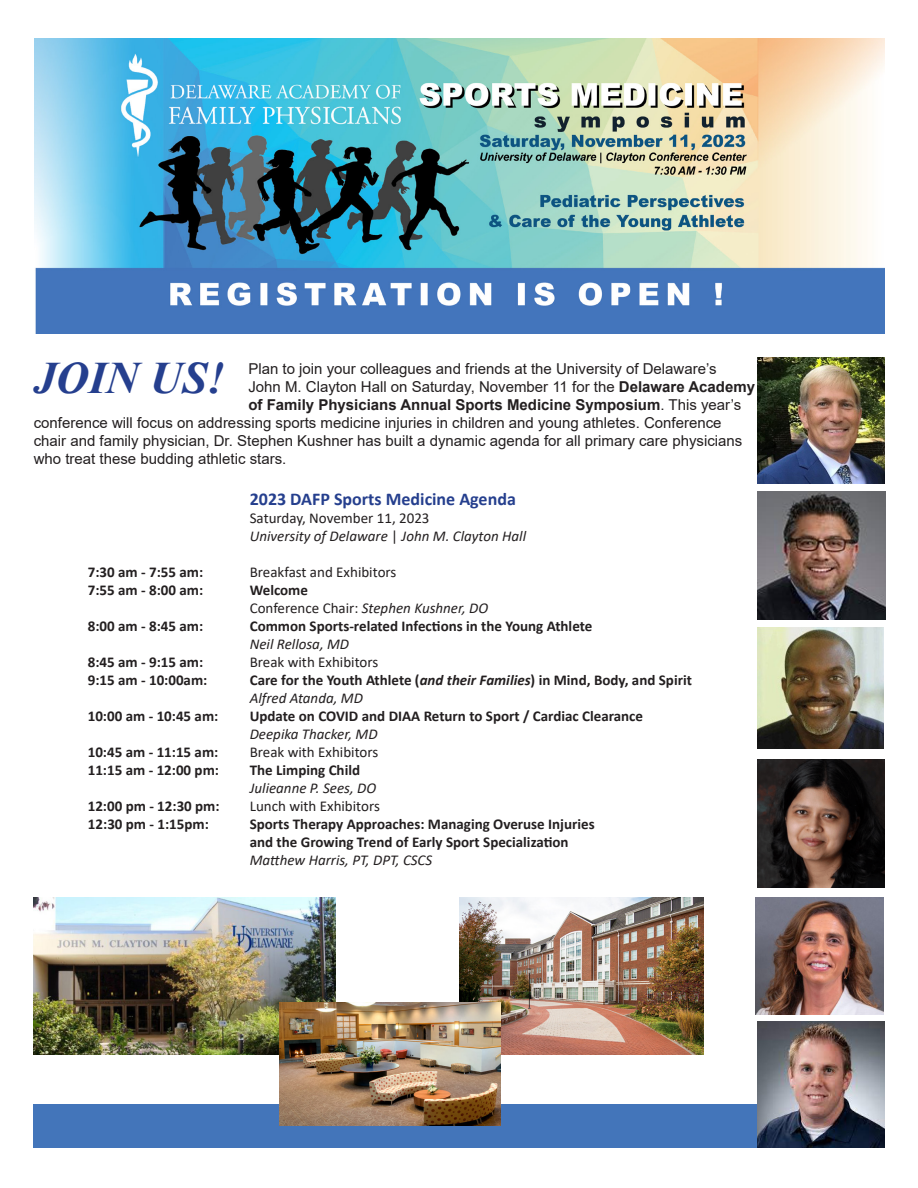
<style>
.page{position:relative;width:918px;height:1188px;background:#fff}
.page>*{position:absolute;margin:0;border:0;box-sizing:border-box;transform-origin:0 0}
.t1{font:italic 700 45px "Times New Roman";color:#253f8e}
.t2{font:700 18px "Calibri";color:#253f8e}
.t3{font:700 15px "Calibri";color:#231f20}
.t4{font:15px/18px "Arial";color:#231f20}
.t5{font:italic 15px "Calibri";color:#231f20}
.t6{font:700 15px/18px "Arial";color:#231f20}
.t7{font:15px "Calibri";color:#231f20}
.s1{font-weight:400}
.s2{font-style:normal}
.s3{font-style:italic}
</style>
<div class="page">
<img style="left:34px;top:897px;width:302px;height:158px">
<img style="left:459px;top:897px;width:245px;height:158px">
<img style="left:756px;top:897px;width:128px;height:117px">
<img style="left:758px;top:357px;width:127px;height:126px">
<img style="left:757px;top:491px;width:128px;height:128px">
<img style="left:758px;top:628px;width:126px;height:121px">
<img style="left:758px;top:759px;width:127px;height:128px">
<div style="left:34px;top:1104px;width:850px;height:44px;background:#4375ba"></div>
<img style="left:757px;top:1022px;width:128px;height:126px">
<img style="left:280px;top:1003px;width:220px;height:123px">
<img style="left:34px;top:39px;width:850px;height:295px">
<p class="t1" style="left:34px;top:347px;width:193px">JOIN US!</p>
<p class="t4" style="left:248px;top:359px;width:470px">Plan to join your colleagues and friends at the University of Delaware’s</p>
<p class="t6" style="left:248px;top:378px;width:508px"><span class="s1">John M. Clayton Hall on Saturday, November 11 for the</span> Delaware Academy of Family Physicians Annual Sports Medicine Symposium<span class="s1">. This year’s</span></p>
<p class="t4" style="left:34px;top:413px;width:710px">conference will focus on addressing sports medicine injuries in children and young athletes. Conference chair and family physician, Dr. Stephen Kushner has built a dynamic agenda for all primary care physicians who treat these budding athletic stars.</p>
<p class="t2" style="left:250px;top:486px;width:268px">2023 DAFP Sports Medicine Agenda</p>
<p class="t7" style="left:250px;top:508px;width:181px">Saturday, November 11, 2023</p>
<p class="t5" style="left:250px;top:526px;width:278px">University of Delaware <span class="s2">|</span> John M. Clayton Hall</p>
<p class="t3" style="left:88px;top:561px;width:117px">7:30 am - 7:55 am:</p>
<p class="t7" style="left:250px;top:562px;width:148px">Breakfast and Exhibitors</p>
<p class="t3" style="left:88px;top:579px;width:117px">7:55 am - 8:00 am:</p>
<p class="t3" style="left:250px;top:579px;width:60px">Welcome</p>
<p class="t5" style="left:250px;top:598px;width:240px"><span class="s2">Conference Chair:</span> Stephen Kushner, DO</p>
<p class="t3" style="left:88px;top:615px;width:117px">8:00 am - 8:45 am:</p>
<p class="t3" style="left:250px;top:615px;width:344px">Common Sports-related Infections in the Young Athlete</p>
<p class="t5" style="left:250px;top:634px;width:101px">Neil Rellosa, MD</p>
<p class="t3" style="left:88px;top:651px;width:117px">8:45 am - 9:15 am:</p>
<p class="t7" style="left:250px;top:652px;width:130px">Break with Exhibitors</p>
<p class="t3" style="left:88px;top:669px;width:121px">9:15 am - 10:00am:</p>
<p class="t3" style="left:250px;top:669px;width:444px">Care for the Youth Athlete (<span class="s3">and their Families</span>) in Mind, Body, and Spirit</p>
<p class="t5" style="left:250px;top:688px;width:115px">Alfred Atanda, MD</p>
<p class="t3" style="left:88px;top:705px;width:132px">10:00 am - 10:45 am:</p>
<p class="t3" style="left:250px;top:705px;width:395px">Update on COVID and DIAA Return to Sport / Cardiac Clearance</p>
<p class="t5" style="left:250px;top:724px;width:129px">Deepika Thacker, MD</p>
<p class="t3" style="left:88px;top:741px;width:132px">10:45 am - 11:15 am:</p>
<p class="t7" style="left:250px;top:742px;width:130px">Break with Exhibitors</p>
<p class="t3" style="left:88px;top:759px;width:133px">11:15 am - 12:00 pm:</p>
<p class="t3" style="left:250px;top:759px;width:112px">The Limping Child</p>
<p class="t5" style="left:250px;top:778px;width:128px">Julieanne P. Sees, DO</p>
<p class="t3" style="left:88px;top:795px;width:133px">12:00 pm - 12:30 pm:</p>
<p class="t7" style="left:250px;top:796px;width:132px">Lunch with Exhibitors</p>
<p class="t3" style="left:88px;top:813px;width:122px">12:30 pm - 1:15pm:</p>
<p class="t3" style="left:250px;top:813px;width:346px">Sports Therapy Approaches: Managing Overuse Injuries</p>
<p class="t3" style="left:250px;top:831px;width:320px">and the Growing Trend of Early Sport Specialization</p>
<p class="t5" style="left:250px;top:850px;width:184px">Matthew Harris, PT, DPT, CSCS</p>
</div>
